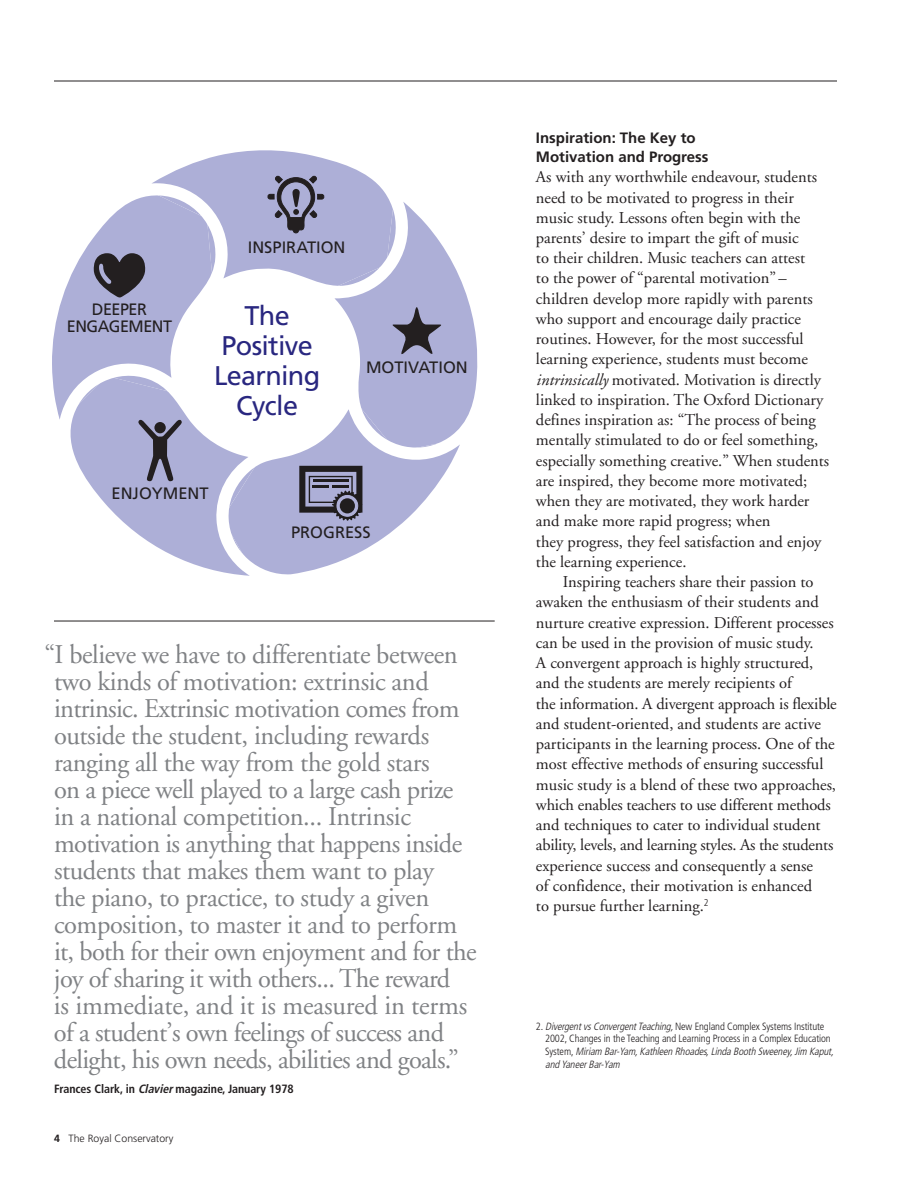
<style>
.page{position:relative;width:918px;height:1188px;background:#fff}
.page>*{position:absolute;margin:0;border:0;box-sizing:border-box;transform-origin:0 0}
.t1{font:27px/27px "Adobe Garamond";letter-spacing:-.015em;color:#808285}
.t2{font:27px/30px "Frutiger";letter-spacing:-.025em;color:#292780;text-align:center}
.t3{font:16.5px/20.2px "Adobe Garamond";color:#231f20}
.t4{font:16.5px "Frutiger";color:#231f20}
.t5{font:16.5px/16.5px "Frutiger";letter-spacing:-.03em;color:#231f20;text-align:center}
.t6{font:700 15px/18.8px "Frutiger";color:#231f20}
.t7{font:700 condensed 12px "Frutiger";letter-spacing:-.005em;color:#231f20}
.t8{font:300 condensed 10.5px/12.8px "Frutiger";letter-spacing:-.01em;color:#231f20}
.t9{font:300 10.5px "Frutiger";color:#231f20}
.s1{font-style:italic}
.s2{font-weight:700}
</style>
<div class="page">
<hr style="left:54px;top:81px;width:783px;height:1px;background:#231f20">
<svg style="left:52px;top:150px;width:426px;height:426px"></svg>
<hr style="left:54px;top:621px;width:441px;height:1px;background:#231f20">
<p class="t4" style="left:248px;top:241px;width:99px">INSPIRATION</p>
<p class="t5" style="left:67px;top:302px;width:107px">DEEPER<br>ENGAGEMENT</p>
<h1 class="t2" style="left:214px;top:303px;width:108px">The<br>Positive<br>Learning<br>Cycle</h1>
<p class="t4" style="left:366px;top:360px;width:103px">MOTIVATION</p>
<p class="t4" style="left:112px;top:486px;width:99px">ENJOYMENT</p>
<p class="t4" style="left:291px;top:525px;width:81px">PROGRESS</p>
<p class="t1" style="left:54px;top:643px;width:424px;text-indent:-10px">“I believe we have to differentiate between two kinds of motivation: extrinsic and intrinsic. Extrinsic motivation comes from outside the student, including rewards ranging all the way from the gold stars<br>on a piece well played to a large cash prize in a national competition... Intrinsic motivation is anything that happens inside students that makes them want to play<br>the piano, to practice, to study a given composition, to master it and to perform it, both for their own enjoyment and for the joy of sharing it with others... The reward<br>is immediate, and it is measured in terms of a student’s own feelings of success and delight, his own needs, abilities and goals.”</p>
<p class="t7" style="left:54px;top:1084px;width:241px">Frances Clark, in <span class="s1">Clavier</span>magazine, January 1978</p>
<p class="t9" style="left:54px;top:1134px;width:121px"><span class="s2">4</span> The Royal Conservatory</p>
<p class="t6" style="left:536px;top:130px;width:174px">Inspiration: The Key to<br>Motivation and Progress</p>
<p class="t3" style="left:536px;top:168px;width:295px">As with any worthwhile endeavour, students need to be motivated to progress in their music study. Lessons often begin with the parents’ desire to impart the gift of music<br>to their children. Music teachers can attest<br>to the power of “parental motivation”– children develop more rapidly with parents who support and encourage daily practice routines. However, for the most successful learning experience, students must become <span class="s1">intrinsically</span> motivated. Motivation is directly linked to inspiration. The Oxford Dictionary defines inspiration as: “The process of being mentally stimulated to do or feel something, especially something creative.” When students are inspired, they become more motivated; when they are motivated, they work harder and make more rapid progress; when<br>they progress, they feel satisfaction and enjoy the learning experience.</p>
<p class="t3" style="left:536px;top:573px;width:302px;text-indent:27px">Inspiring teachers share their passion to awaken the enthusiasm of their students and nurture creative expression. Different processes can be used in the provision of music study.<br>A convergent approach is highly structured, and the students are merely recipients of<br>the information. A divergent approach is flexible and student-oriented, and students are active participants in the learning process. One of the most effective methods of ensuring successful music study is a blend of these two approaches, which enables teachers to use different methods and techniques to cater to individual student ability, levels, and learning styles. As the students experience success and consequently a sense<br>of confidence, their motivation is enhanced<br>to pursue further learning.<sup>2</sup></p>
<p class="t8" style="left:545px;top:1020px;width:292px;text-indent:-9px">2. <span class="s1">DivergentvsConvergentTeaching,</span>New England Complex Systems Institute 2002, Changes in the Teaching and Learning Process in a Complex Education S y s t e m , <span class="s1">Miriam Bar-Yam, Kathleen Rhoades, Linda Booth Sweeney, Jim Kaput, and Yaneer Bar-Yam</span></p>
</div>
